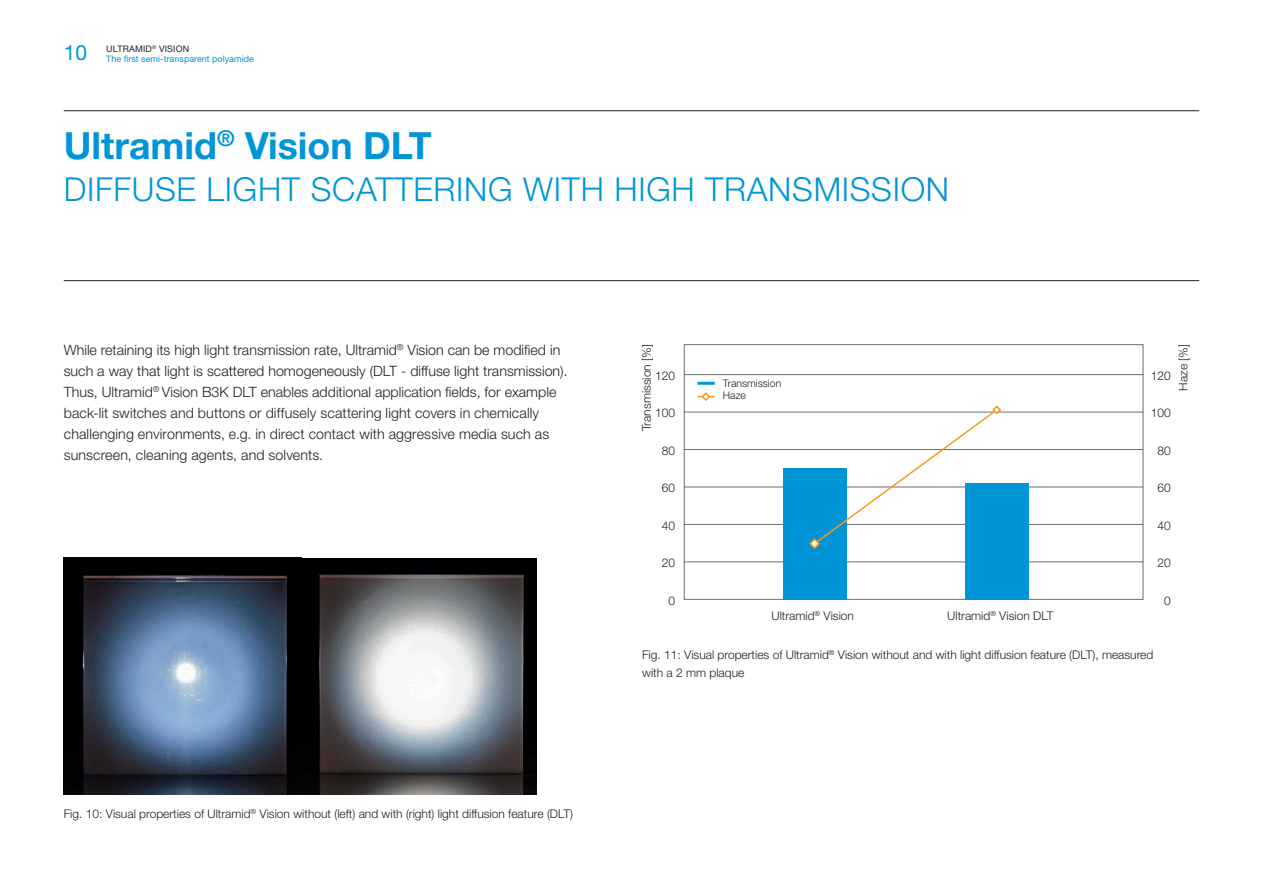
<style>
.page{position:relative;width:1263px;height:893px;background:#fff}
.page>*{position:absolute;margin:0;border:0;box-sizing:border-box;transform-origin:0 0}
.t1{font:700 37.5px "Helvetica Neue LT Pro";color:#0195d7}
.t2{font:300 33px "Helvetica Neue LT Pro";letter-spacing:.02em;color:#0195d7}
.t3{font:21px "Helvetica Neue LT Pro";color:#0195d7}
.t4{font:300 14.25px/21px "Helvetica Neue LT Pro";color:#231f20}
.t5{font:300 12px/18px "Helvetica Neue LT Pro";color:#231f20}
.t6{font:300 10.5px/12px "Helvetica Neue LT Pro";color:#231f20}
.t7{font:9px/10.5px "Helvetica Neue LT Pro";color:#0297d3}
.s1{color:#231f20}
</style>
<div class="page">
<hr style="left:64px;top:110px;width:1135px;height:1px;background:#231f20">
<hr style="left:64px;top:280px;width:1135px;height:1px;background:#231f20">
<div style="left:684px;top:344px;width:459px;height:256px;border:1px solid #6c6d70"></div>
<hr style="left:684px;top:374px;width:459px;height:1px;background:#6c6d70">
<hr style="left:684px;top:412px;width:459px;height:1px;background:#6c6d70">
<hr style="left:684px;top:449px;width:459px;height:1px;background:#6c6d70">
<hr style="left:684px;top:487px;width:459px;height:1px;background:#6c6d70">
<hr style="left:684px;top:524px;width:459px;height:1px;background:#6c6d70">
<hr style="left:684px;top:562px;width:459px;height:1px;background:#6c6d70">
<div style="left:783px;top:468px;width:63px;height:132px;background:#0195d7"></div>
<div style="left:965px;top:483px;width:64px;height:117px;background:#0195d7"></div>
<svg style="left:808px;top:405px;width:194px;height:145px"></svg>
<hr style="left:697px;top:382px;width:18px;height:3px;background:#0195d7">
<svg style="left:697px;top:392px;width:17px;height:9px"></svg>
<img style="left:64px;top:558px;width:473px;height:237px">
<h3 class="t3" style="left:64px;top:40px;width:25px">10</h3>
<p class="t7" style="left:106px;top:43px;width:149px"><span class="s1">ULTRAMID</span><sup>®</sup> <span class="s1">VISION<br></span>The first semi-transparent polyamide</p>
<h1 class="t1" style="left:64px;top:122px;width:370px">Ultramid<sup>®</sup> Vision DLT</h1>
<h2 class="t2" style="left:64px;top:169px;width:887px">DIFFUSE LIGHT SCATTERING WITH HIGH TRANSMISSION</h2>
<p class="t4" style="left:64px;top:339px;width:505px">While retaining its high light transmission rate, Ultramid<sup>®</sup> Vision can be modified in such a way that light is scattered homogeneously (DLT - diffuse light transmission).<br>Thus, Ultramid<sup>®</sup> Vision B3K DLT enables additional application fields, for example back-lit switches and buttons or diffusely scattering light covers in chemically challenging environments, e.g. in direct contact with aggressive media such as sunscreen, cleaning agents, and solvents.</p>
<p class="t5" style="left:64px;top:805px;width:511px">Fig. 10: Visual properties of Ultramid<sup>®</sup> Vision without (left) and with (right) light diffusion feature (DLT)</p>
<p class="t5" style="left:637px;top:431px;width:88px;rotate:-90deg">Transmission [%]</p>
<p class="t5" style="left:1174px;top:391px;width:48px;rotate:-90deg">Haze [%]</p>
<p class="t5" style="left:655px;top:366px;width:22px">120</p>
<p class="t5" style="left:655px;top:404px;width:22px">100</p>
<p class="t5" style="left:662px;top:441px;width:15px">80</p>
<p class="t5" style="left:662px;top:479px;width:15px">60</p>
<p class="t5" style="left:662px;top:516px;width:15px">40</p>
<p class="t5" style="left:662px;top:554px;width:15px">20</p>
<p class="t5" style="left:668px;top:591px;width:8px">0</p>
<p class="t5" style="left:1151px;top:366px;width:22px">120</p>
<p class="t5" style="left:1151px;top:404px;width:22px">100</p>
<p class="t5" style="left:1157px;top:441px;width:15px">80</p>
<p class="t5" style="left:1157px;top:479px;width:15px">60</p>
<p class="t5" style="left:1157px;top:516px;width:15px">40</p>
<p class="t5" style="left:1157px;top:554px;width:15px">20</p>
<p class="t5" style="left:1164px;top:591px;width:8px">0</p>
<p class="t6" style="left:723px;top:377px;width:60px">Transmission<br>Haze</p>
<p class="t5" style="left:771px;top:606px;width:84px">Ultramid<sup>®</sup> Vision</p>
<p class="t5" style="left:947px;top:606px;width:108px">Ultramid<sup>®</sup> Vision DLT</p>
<p class="t5" style="left:642px;top:645px;width:513px">Fig. 11: Visual properties of Ultramid<sup>®</sup> Vision without and with light diffusion feature (DLT), measured with a 2 mm plaque</p>
</div>
